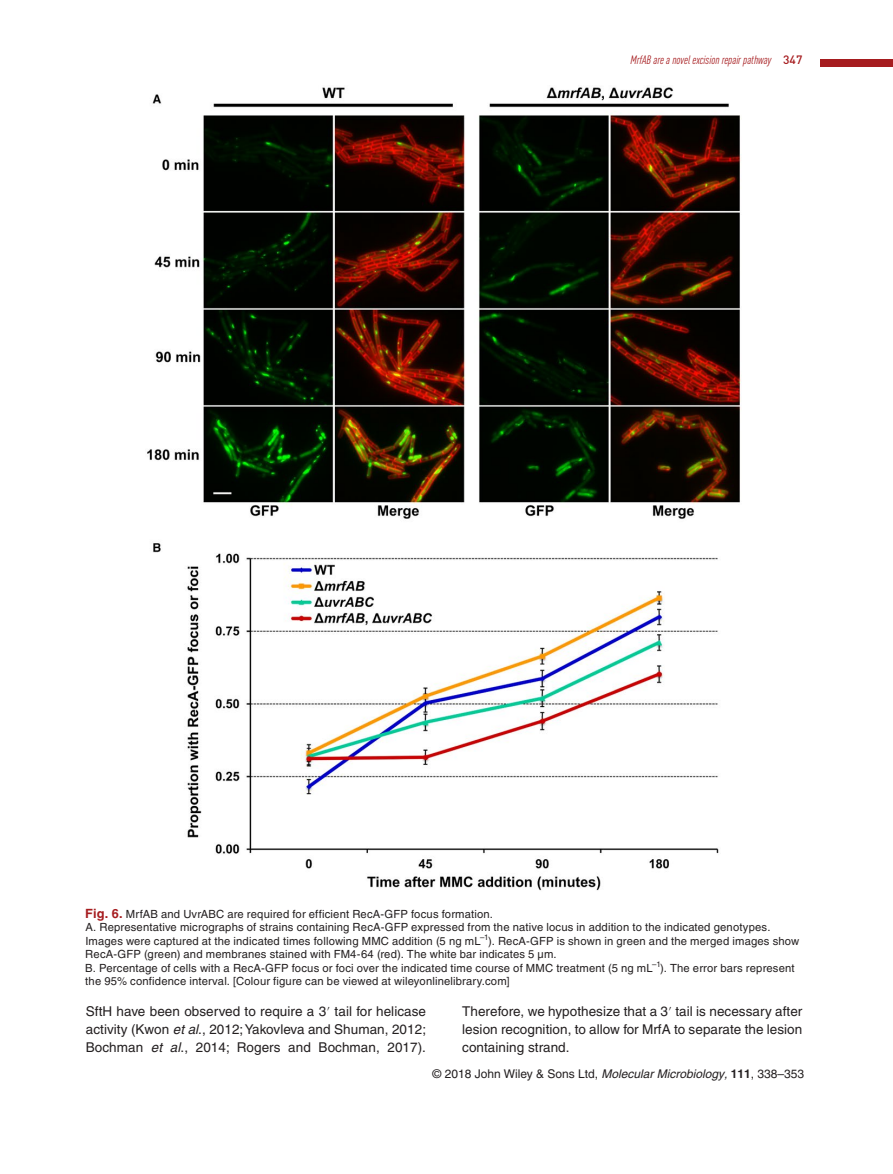
<style>
.page{position:relative;width:893px;height:1174px;background:#fff}
.page>*{position:absolute;margin:0;border:0;box-sizing:border-box;transform-origin:0 0}
.t1{font:13.5px/18px "Helvetica";letter-spacing:.005em;color:#231f20;text-align:justify}
.t2{font:italic condensed 12px "DINOT";color:#a61c1f}
.t3{font:italic 12px "Helvetica";color:#231f20}
.t4{font:12px "Helvetica";color:#231f20}
.t5{font:11.25px/13.5px "Helvetica";letter-spacing:.015em;color:#231f20}
.t6{font:7.8px "Helvetica";color:#231f20}
.s1{font-family:"DIN";font-weight:500;font-style:normal;font-stretch:normal}
.s2{font-weight:700;font-size:12.75px;color:#a61c1f}
.s3{font-family:"STIX"}
.s4{font-style:italic}
.s5{font-style:normal}
.s6{font-weight:700;font-style:normal}
</style>
<div class="page">
<div style="left:821px;top:59px;width:72px;height:8px;background:#a61c1f"></div>
<img style="left:147px;top:87px;width:594px;height:804px">
<p class="t2" style="left:631px;top:51px;width:173px">MrfAB are a novel excision repair pathway <span class="s1">347</span></p>
<p class="t5" style="left:85px;top:907px;width:687px"><span class="s2">Fig. 6.</span> MrfAB and UvrABC are required for efficient RecA-GFP focus formation.<br>A. Representative micrographs of strains containing RecA-GFP expressed from the native locus in addition to the indicated genotypes.<br>Images were captured at the indicated times following MMC addition (5 ng mL</p>
<p class="t6" style="left:480px;top:932px;width:10px">–1</p>
<p class="t5" style="left:85px;top:934px;width:715px;text-indent:403px">). RecA-GFP is shown in green and the merged images show<br>RecA-GFP (green) and membranes stained with FM4-64 (red). The white bar indicates 5 µm.<br>B. Percentage of cells with a RecA-GFP focus or foci over the indicated time course of MMC treatment (5 ng mL</p>
<p class="t6" style="left:652px;top:959px;width:10px">–1</p>
<p class="t5" style="left:660px;top:961px;width:136px">). The error bars represent</p>
<p class="t5" style="left:85px;top:974px;width:426px">the 95% confidence interval. [Colour figure can be viewed at wileyonlinelibrary.com]</p>
<p class="t1" style="left:86px;top:1002px;width:342px">SftH have been observed to require a 3<span class="s3">′</span> tail for helicase activity (Kwon <span class="s4">et al</span>., 2012; Yakovleva and Shuman, 2012; Bochman <span class="s4">et al</span>., 2014; Rogers and Bochman, 2017).</p>
<p class="t1" style="left:462px;top:1002px;width:342px">Therefore, we hypothesize that a 3<span class="s3">′</span> tail is necessary after lesion recognition, to allow for MrfA to separate the lesion containing strand.</p>
<p class="t4" style="left:433px;top:1067px;width:7px">©2018JohnWiley</p>
<p class="t4" style="left:547px;top:1067px;width:7px">&amp;SonsL</p>
<p class="t3" style="left:595px;top:1067px;width:211px"><span class="s5">,</span> Molecular Microbiology, <span class="s6">111</span><span class="s5">, 338–353</span></p>
</div>
